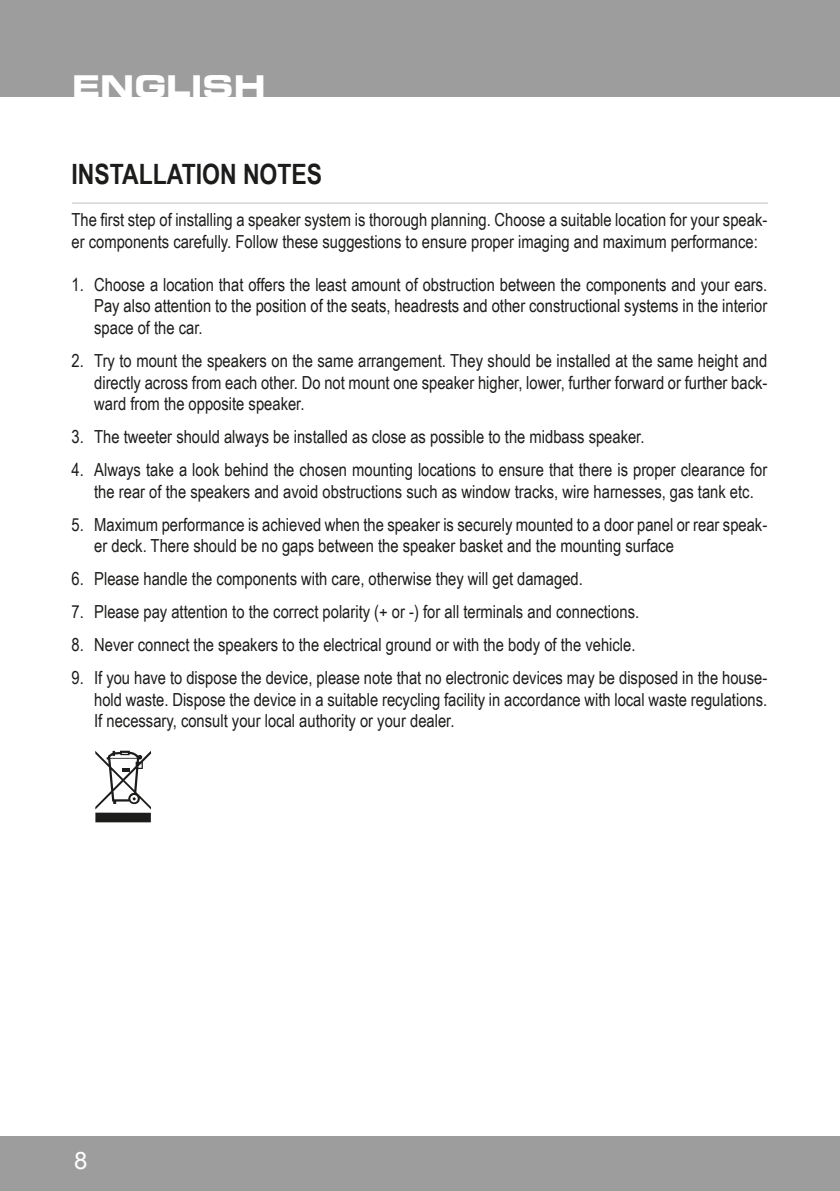
<style>
.page{position:relative;width:840px;height:1191px;background:#fff}
.page>*{position:absolute;margin:0;border:0;box-sizing:border-box;transform-origin:0 0}
.t1{font:30px "Eurostile Bold Extended Two";color:#fff}
.t2{font:700 28px "Arial Narrow";color:#1c1c1b}
.t3{font:24px "Arial";color:#fff}
.t4{font:18px/21.6px "Arial Narrow";color:#1c1c1b;text-align:justify}
</style>
<div class="page">
<div style="left:0;top:0;width:839px;height:96px;background:#9e9d9d"></div>
<div style="left:0;top:1136px;width:839px;height:55px;background:#9e9d9d"></div>
<hr style="left:72px;top:203px;width:695px;height:1px;background:#bdbdbd">
<svg style="left:95px;top:750px;width:56px;height:72px"></svg>
<h1 class="t1" style="left:72px;top:65px;width:195px">ENGLISH</h1>
<h2 class="t2" style="left:71px;top:153px;width:252px">INSTALLATION NOTES</h2>
<p class="t4" style="left:71px;top:208px;width:697px">The first step of installing a speaker system is thorough planning. Choose a suitable location for your speak&shy;er components carefully. Follow these suggestions to ensure proper imaging and maximum performance:</p>
<p class="t4" style="left:94px;top:273px;width:674px;text-indent:-23px">1. Choose a location that offers the least amount of obstruction between the components and your ears.<br>Pay also attention to the position of the seats, headrests and other constructional systems in the interior space of the car.</p>
<p class="t4" style="left:94px;top:349px;width:674px;text-indent:-23px">2. Try to mount the speakers on the same arrangement. They should be installed at the same height and directly across from each other. Do not mount one speaker higher, lower, further forward or further back&shy;ward from the opposite speaker.</p>
<p class="t4" style="left:71px;top:425px;width:574px">3. The tweeter should always be installed as close as possible to the midbass speaker.</p>
<p class="t4" style="left:71px;top:458px;width:696px;text-align:center">4. Always take a look behind the chosen mounting locations to ensure that there is proper clearance for the rear of the speakers and avoid obstructions such as window tracks, wire harnesses, gas tank etc.</p>
<p class="t4" style="left:94px;top:513px;width:674px;text-indent:-23px">5. Maximum performance is achieved when the speaker is securely mounted to a door panel or rear speak&shy;er deck. There should be no gaps between the speaker basket and the mounting surface</p>
<p class="t4" style="left:71px;top:567px;width:512px">6. Please handle the components with care, otherwise they will get damaged.</p>
<p class="t4" style="left:71px;top:600px;width:569px">7. Please pay attention to the correct polarity (+ or -) for all terminals and connections.</p>
<p class="t4" style="left:71px;top:633px;width:565px">8. Never connect the speakers to the electrical ground or with the body of the vehicle.</p>
<p class="t4" style="left:94px;top:666px;width:674px;text-indent:-23px">9. If you have to dispose the device, please note that no electronic devices may be disposed in the house&shy;hold waste. Dispose the device in a suitable recycling facility in accordance with local waste regulations.<br>If necessary, consult your local authority or your dealer.</p>
<h3 class="t3" style="left:74px;top:1145px;width:15px">8</h3>
</div>
